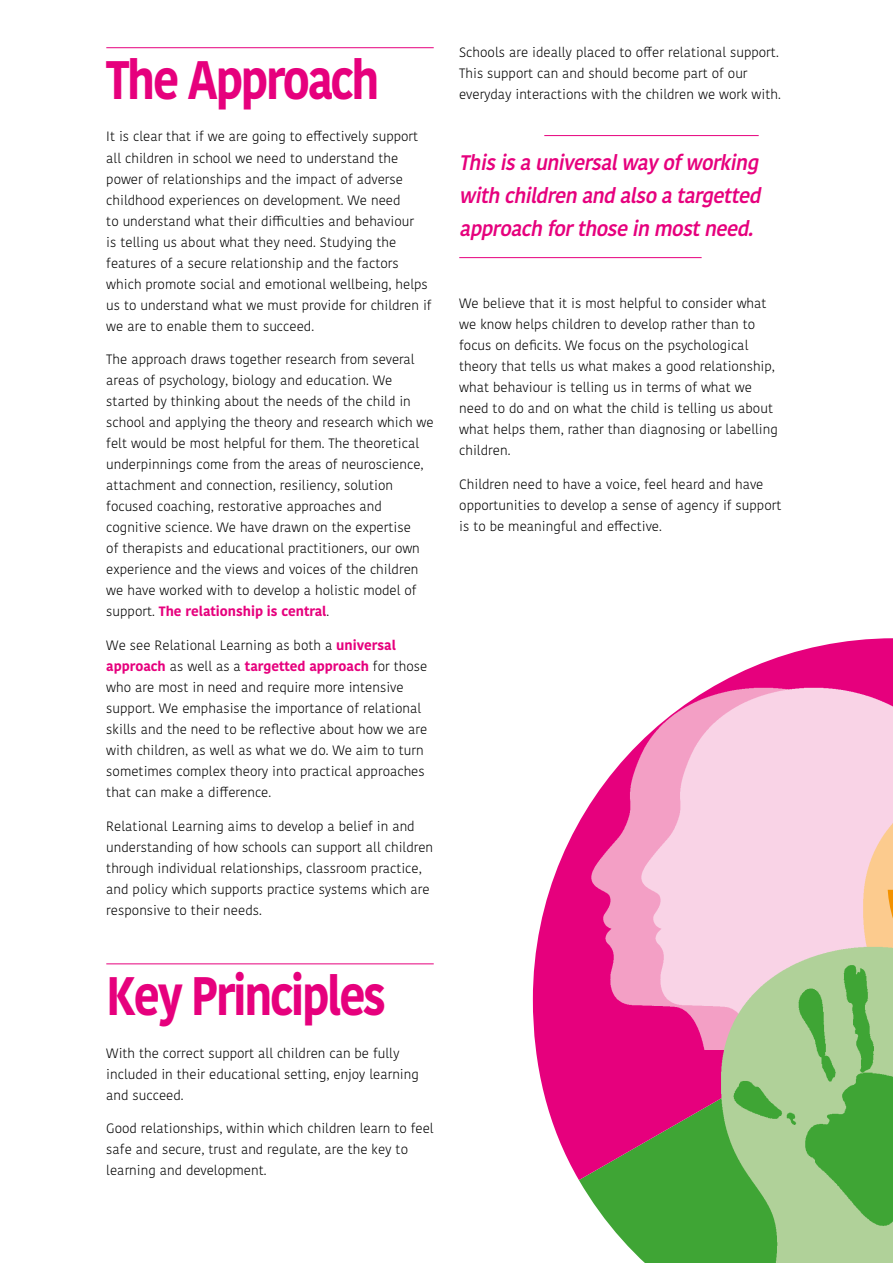
<style>
.page{position:relative;width:893px;height:1263px;background:#fff}
.page>*{position:absolute;margin:0;border:0;box-sizing:border-box;transform-origin:0 0}
.t1{font:700 54px "Kohinoor Devanagari";letter-spacing:-.05em;color:#e6007d;scale:.85 1}
.t2{font:italic 500 21px/33px "Kohinoor Devanagari";color:#e6007d;text-align:justify;scale:.95 1}
.t3{font:300 13.5px/21px "Kohinoor Devanagari";color:#000}
.s1{font-weight:700;color:#e6007d}
</style>
<div class="page">
<svg style="left:579px;top:1180px;width:111px;height:83px;fill:#3fa535"></svg>
<svg style="left:533px;top:638px;width:360px;height:542px;fill:#e6007d"></svg>
<img style="left:553px;top:664px;width:50px;height:385px">
<img style="left:603px;top:664px;width:290px;height:385px">
<img style="left:832px;top:748px;width:61px;height:174px">
<svg style="left:882px;top:879px;width:11px;height:43px"></svg>
<img style="left:690px;top:922px;width:203px;height:341px">
<img style="left:719px;top:955px;width:174px;height:287px">
<hr style="left:106px;top:47px;width:328px;height:1px;background:#e6007d">
<hr style="left:106px;top:963px;width:328px;height:1px;background:#e6007d">
<hr style="left:544px;top:135px;width:215px;height:1px;background:#e6007d">
<hr style="left:459px;top:257px;width:243px;height:1px;background:#e6007d">
<h1 class="t1" style="left:106px;top:49px;width:323px">The Approach</h1>
<p class="t3" style="left:106px;top:126px;width:327px">It is clear that if we are going to effectively support all children in school we need to understand the power of relationships and the impact of adverse childhood experiences on development. We need<br>to understand what their difficulties and behaviour<br>is telling us about what they need. Studying the features of a secure relationship and the factors which promote social and emotional wellbeing, helps us to understand what we must provide for children if we are to enable them to succeed.</p>
<p class="t3" style="left:106px;top:349px;width:329px">The approach draws together research from several areas of psychology, biology and education. We started by thinking about the needs of the child in school and applying the theory and research which we felt would be most helpful for them. The theoretical underpinnings come from the areas of neuroscience, attachment and connection, resiliency, solution focused coaching, restorative approaches and cognitive science. We have drawn on the expertise<br>of therapists and educational practitioners, our own experience and the views and voices of the children we have worked with to develop a holistic model of support. <span class="s1">The relationship is central</span>.</p>
<p class="t3" style="left:106px;top:635px;width:323px">We see Relational Learning as both a <span class="s1">universal approach</span> as well as a <span class="s1">targetted approach</span> for those who are most in need and require more intensive support. We emphasise the importance of relational skills and the need to be reflective about how we are with children, as well as what we do. We aim to turn sometimes complex theory into practical approaches that can make a difference.</p>
<p class="t3" style="left:106px;top:816px;width:328px">Relational Learning aims to develop a belief in and understanding of how schools can support all children through individual relationships, classroom practice, and policy which supports practice systems which are responsive to their needs.</p>
<h1 class="t1" style="left:106px;top:965px;width:331px">Key Principles</h1>
<p class="t3" style="left:106px;top:1042px;width:314px">With the correct support all children can be fully included in their educational setting, enjoy learning and succeed.</p>
<p class="t3" style="left:106px;top:1118px;width:329px">Good relationships, within which children learn to feel safe and secure, trust and regulate, are the key to learning and development.</p>
<p class="t3" style="left:459px;top:42px;width:323px">Schools are ideally placed to offer relational support.<br>This support can and should become part of our everyday interactions with the children we work with.</p>
<h2 class="t2" style="left:459px;top:146px;width:325px">Thisisauniversalwayofworking withchildrenandalsoatargetted approachforthoseinmostneed.</h2>
<p class="t3" style="left:459px;top:293px;width:320px">We believe that it is most helpful to consider what we know helps children to develop rather than to focus on deficits. We focus on the psychological theory that tells us what makes a good relationship, what behaviour is telling us in terms of what we need to do and on what the child is telling us about what helps them, rather than diagnosing or labelling children.</p>
<p class="t3" style="left:459px;top:474px;width:324px">Children need to have a voice, feel heard and have opportunities to develop a sense of agency if support is to be meaningful and effective.</p>
</div>
